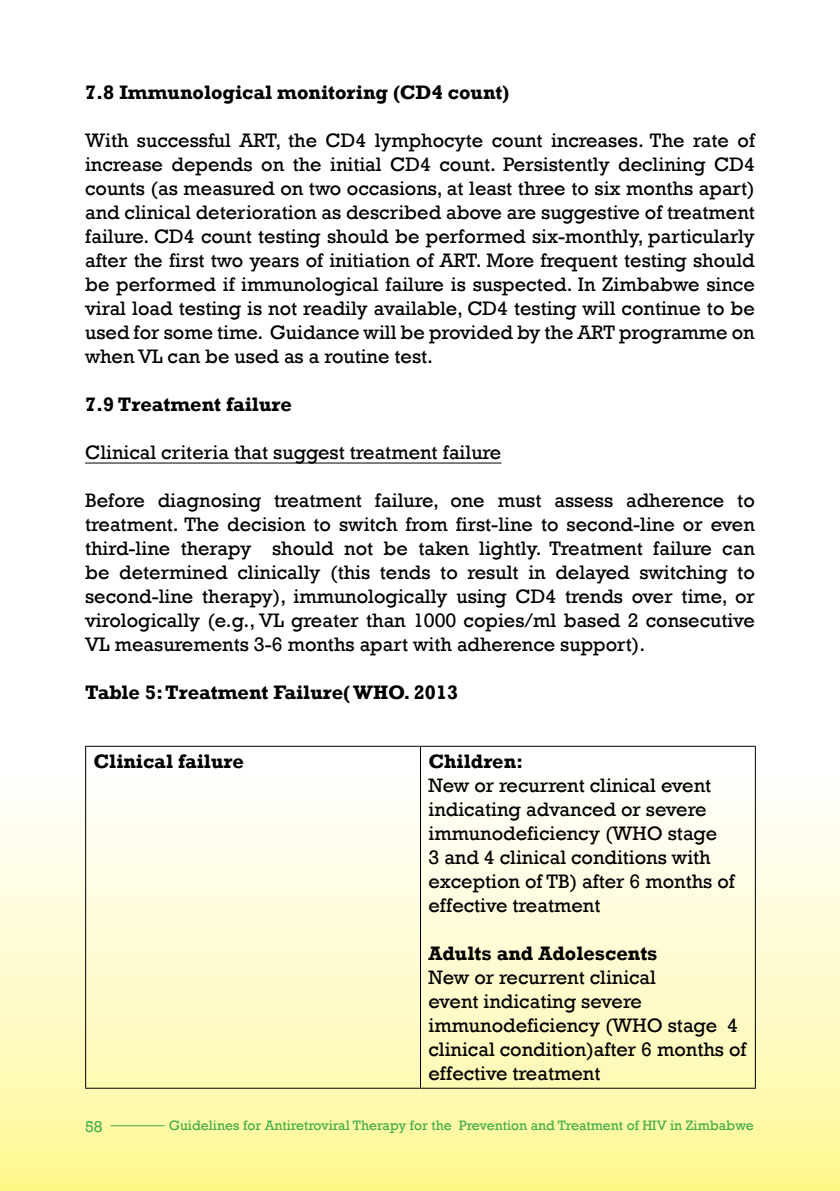
<style>
.page{position:relative;width:840px;height:1191px;background:#fff}
.page>*{position:absolute;margin:0;border:0;box-sizing:border-box;transform-origin:0 0}
.t1{font:20px/24px "Rockwell";color:#000;text-align:justify}
.t2{font:700 20px "Rockwell";color:#000}
.t3{font:16px "Rockwell";color:#41ad49}
.t4{font:14px "Rockwell";color:#41ad49}
</style>
<div class="page">
<div style="left:0;top:767px;width:839px;height:424px;background:linear-gradient(to bottom,#fffeff,#fff895)"></div>
<hr style="left:110px;top:1125px;width:55px;height:1px;background:#41ad49">
<hr style="left:85px;top:462px;width:416px;height:1px;background:#000">
<hr style="left:85px;top:746px;width:335px;height:1px;background:#000">
<hr style="left:85px;top:747px;width:1px;height:340px;background:#000">
<hr style="left:420px;top:746px;width:335px;height:1px;background:#000">
<hr style="left:420px;top:747px;width:1px;height:340px;background:#000">
<hr style="left:754px;top:747px;width:1px;height:340px;background:#000">
<hr style="left:85px;top:1087px;width:335px;height:1px;background:#000">
<hr style="left:420px;top:1087px;width:335px;height:1px;background:#000">
<p class="t2" style="left:85px;top:80px;width:425px">7.8 Immunological monitoring (CD4 count)</p>
<p class="t1" style="left:85px;top:128px;width:671px">With successful ART, the CD4 lymphocyte count increases. The rate of increase depends on the initial CD4 count. Persistently declining CD4 counts (as measured on two occasions, at least three to six months apart) and clinical deterioration as described above are suggestive of treatment failure. CD4 count testing should be performed six-monthly, particularly after the first two years of initiation of ART. More frequent testing should be performed if immunological failure is suspected. In Zimbabwe since viral load testing is not readily available, CD4 testing will continue to be used for some time. Guidance will be provided by the ART programme on when VL can be used as a routine test.</p>
<p class="t2" style="left:85px;top:392px;width:208px">7.9 Treatment failure</p>
<p class="t1" style="left:85px;top:440px;width:417px">Clinical criteria that suggest treatment failure</p>
<p class="t1" style="left:85px;top:488px;width:670px">Before diagnosing treatment failure, one must assess adherence to treatment. The decision to switch from first-line to second-line or even third-line therapy should not be taken lightly. Treatment failure can be determined clinically (this tends to result in delayed switching to second-line therapy), immunologically using CD4 trends over time, or virologically (e.g., VL greater than 1000 copies/ml based 2 consecutive VL measurements 3-6 months apart with adherence support).</p>
<p class="t2" style="left:85px;top:680px;width:374px">Table 5: Treatment Failure( WHO. 2013</p>
<p class="t2" style="left:94px;top:749px;width:152px">Clinical failure</p>
<p class="t2" style="left:428px;top:749px;width:96px">Children:</p>
<p class="t1" style="left:428px;top:773px;width:307px;text-align:left">New or recurrent clinical event indicating advanced or severe immunodeficiency (WHO stage<br>3 and 4 clinical conditions with exception of TB) after 6 months of effective treatment</p>
<p class="t2" style="left:428px;top:941px;width:230px">Adults and Adolescents</p>
<p class="t1" style="left:428px;top:965px;width:319px;text-align:left">New or recurrent clinical<br>event indicating severe immunodeficiency (WHO stage 4 clinical condition)after 6 months of effective treatment</p>
<p class="t3" style="left:85px;top:1116px;width:19px">58</p>
<p class="t4" style="left:169px;top:1117px;width:586px">Guidelines for Antiretroviral Therapy for the Prevention and Treatment of HIV in Zimbabwe</p>
</div>
